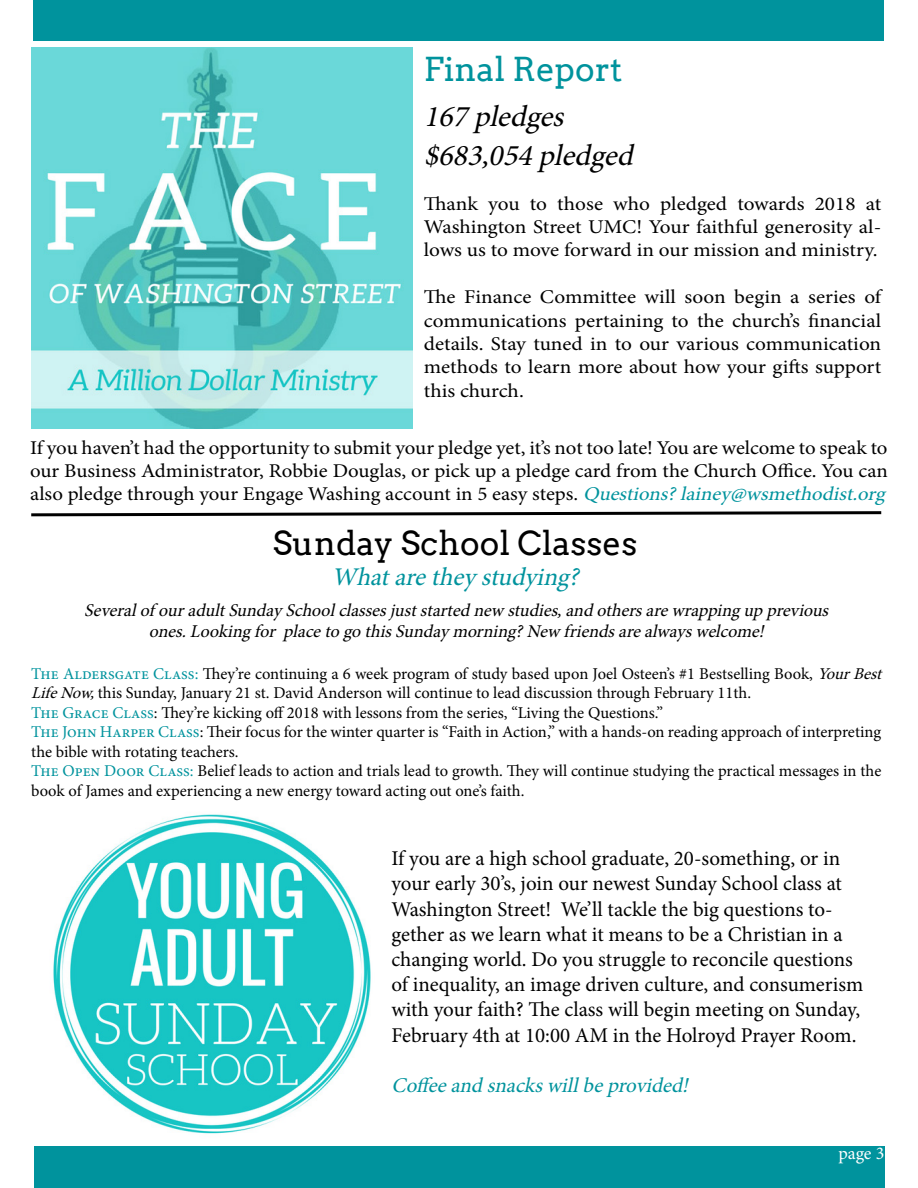
<style>
.page{position:relative;width:918px;height:1188px;background:#fff}
.page>*{position:absolute;margin:0;border:0;box-sizing:border-box;transform-origin:0 0}
.t1{font:33px "Arvo";color:#000}
.t2{font:33px "Arvo";color:#00939d}
.t3{font:italic 30px/39px "Minion Pro";color:#000}
.t4{font:italic 25.5px "Minion Pro";color:#00939d}
.t5{font:21px/25.2px "Minion Pro";color:#000}
.t6{font:italic 21px "Minion Pro";color:#00939d}
.t7{font:19.5px/23.4px "Minion Pro";color:#000;text-align:justify;scale:1.09 1}
.t8{font:19.5px/23.4px "Minion Pro";color:#000;scale:1.07 1}
.t9{font:italic 18px/21.6px "Minion Pro";color:#000;text-align:center}
.t10{font:18px "Minion Pro";color:#fff}
.t11{font:16.5px/19.5px "Minion Pro";color:#000}
.s1{font-style:italic;color:#00939d}
.s2{color:#00939d}
.s3{font-style:italic}
</style>
<div class="page">
<div style="left:34px;top:0;width:850px;height:41px;background:#00939d"></div>
<div style="left:34px;top:1146px;width:850px;height:42px;background:#00939d"></div>
<img style="left:31px;top:48px;width:381px;height:381px">
<svg style="left:31px;top:511px;width:851px;height:6px"></svg>
<img style="left:53px;top:814px;width:318px;height:320px">
<h1 class="t2" style="left:424px;top:49px;width:200px">Final Report</h1>
<h2 class="t3" style="left:424px;top:97px;width:219px">167pledges $683,054pledged</h2>
<p class="t7" style="left:424px;top:192px;width:421px">Thank you to those who pledged towards 2018 at Washington Street UMC! Your faithful generosity al&shy;lows us to move forward in our mission and ministry.</p>
<p class="t7" style="left:424px;top:285px;width:423px">The Finance Committee will soon begin a series of communications pertaining to the church’s financial details. Stay tuned in to our various communication methods to learn more about how your gifts support this church.</p>
<p class="t8" style="left:30px;top:436px;width:806px">If you haven’t had the opportunity to submit your pledge yet, it’s not too late! You are welcome to speak to our Business Administrator, Robbie Douglas, or pick up a pledge card from the Church Office. You can also pledge through your Engage Washing account in 5 easy steps. <span class="s1">Questions?lainey@wsmethodist.org</span></p>
<h1 class="t1" style="left:273px;top:523px;width:366px">Sunday School Classes</h1>
<h3 class="t4" style="left:332px;top:560px;width:255px">Whataretheystudying?</h3>
<p class="t9" style="left:84px;top:599px;width:751px">Severalof ouradultSundaySchoolclassesjuststartednew studies,andothersarewrappingupprevious ones.Lookingfor placetogothisSundaymorning?New friendsarealwayswelcome!</p>
<p class="t11" style="left:31px;top:664px;width:857px"><span class="s2">The Aldersgate Class:</span> They’re continuing a 6 week program of study based upon Joel Osteen’s #1 Bestselling Book, <span class="s3">YourBest LifeNow,</span>this Sunday, January 21 st. David Anderson will continue to lead discussion through February 11th.<br><span class="s2">The Grace Class</span>: They’re kicking off 2018 with lessons from the series, “Living the Questions.”<br><span class="s2">The John Harper Class</span>: Their focus for the winter quarter is “Faith in Action,” with a hands-on reading approach of interpreting the bible with rotating teachers.<br><span class="s2">The Open Door Class:</span> Belief leads to action and trials lead to growth. They will continue studying the practical messages in the book of James and experiencing a new energy toward acting out one’s faith.</p>
<p class="t5" style="left:391px;top:846px;width:473px">If you are a high school graduate, 20-something, or in your early 30’s, join our newest Sunday School class at Washington Street! We’ll tackle the big questions to&shy;gether as we learn what it means to be a Christian in a changing world. Do you struggle to reconcile questions of inequality, an image driven culture, and consumerism with your faith? The class will begin meeting on Sunday, February 4th at 10:00 AM in the Holroyd Prayer Room.</p>
<p class="t6" style="left:391px;top:1071px;width:304px">Coffeeandsnackswillbeprovided!</p>
<p class="t10" style="left:838px;top:1142px;width:47px">page 3</p>
</div>
